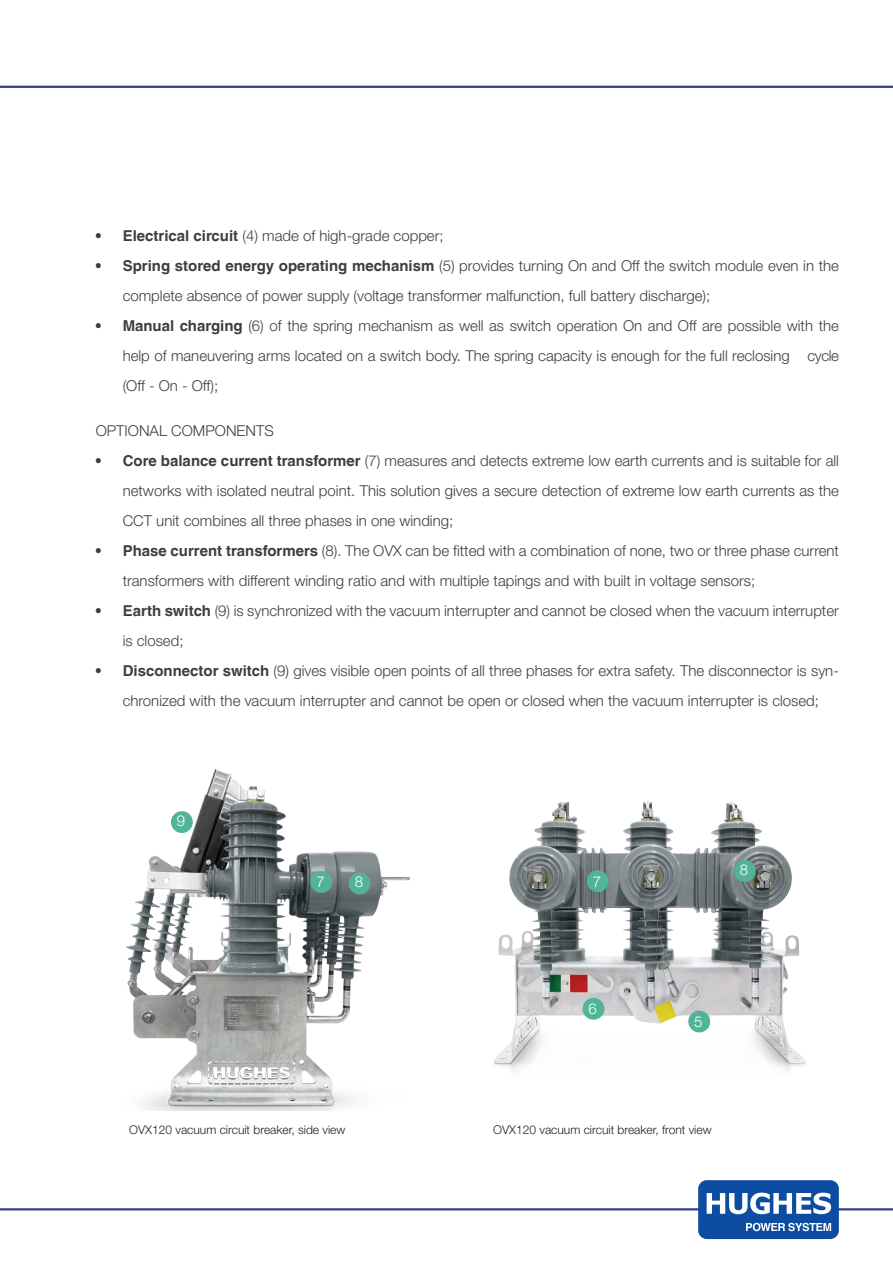
<style>
.page{position:relative;width:893px;height:1263px;background:#fff}
.page>*{position:absolute;margin:0;border:0;box-sizing:border-box;transform-origin:0 0}
.t1{font:300 15px/30px "Helvetica Neue";color:#3e3e3f}
.t2{font:300 15px "Helvetica Neue";color:#fff}
.t3{font:300 12px "Helvetica Neue";color:#231f20}
.s1{font-family:"Helvetica LT";font-weight:700}
</style>
<div class="page">
<img style="left:494px;top:800px;width:312px;height:272px">
<hr style="left:0;top:86px;width:893px;height:2px;background:#364185">
<hr style="left:0;top:1208px;width:893px;height:2px;background:#364185">
<div style="left:698px;top:1180px;width:141px;height:59px;background:#0d4da1;border-radius:9px"></div>
<svg style="left:707px;top:1192px;width:124px;height:22px"></svg>
<svg style="left:746px;top:1223px;width:85px;height:8px"></svg>
<div style="left:583px;top:998px;width:21px;height:22px;background:#52b496;border-radius:50%"></div>
<div style="left:587px;top:870px;width:22px;height:22px;background:#52b496;border-radius:50%"></div>
<div style="left:734px;top:860px;width:22px;height:22px;background:#52b496;border-radius:50%"></div>
<div style="left:688px;top:1010px;width:22px;height:22px;background:#52b496;border-radius:50%"></div>
<img style="left:126px;top:769px;width:284px;height:341px">
<div style="left:310px;top:871px;width:22px;height:22px;background:#52b496;border-radius:50%"></div>
<div style="left:349px;top:872px;width:22px;height:22px;background:#52b496;border-radius:50%"></div>
<p class="t1" style="left:96px;top:220px;width:349px"><span class="s1">• Electrical circuit</span> (4) made of high-grade copper;</p>
<p class="t1" style="left:123px;top:250px;width:718px;text-indent:-27px"><span class="s1">• Spring stored energy operating mechanism</span> (5) provides turning On and Off the switch module even in the complete absence of power supply (voltage transformer malfunction, full battery discharge);</p>
<p class="t1" style="left:123px;top:310px;width:718px;text-align:justify;text-indent:-27px"><span class="s1">• Manual charging</span> (6) of the spring mechanism as well as switch operation On and Off are possible with the help of maneuvering arms located on a switch body. The spring capacity is enough for the full reclosing cycle (Off - On - Off);</p>
<p class="t1" style="left:96px;top:415px;width:180px">OPTIONAL COMPONENTS</p>
<p class="t1" style="left:123px;top:445px;width:718px;text-align:justify;text-indent:-27px"><span class="s1">• Core balance current transformer</span> (7) measures and detects extreme low earth currents and is suitable for all networks with isolated neutral point. This solution gives a secure detection of extreme low earth currents as the CCT unit combines all three phases in one winding;</p>
<p class="t1" style="left:123px;top:535px;width:718px;text-indent:-27px"><span class="s1">• Phase current transformers</span> (8). The OVX can be fitted with a combination of none, two or three phase current transformers with different winding ratio and with multiple tapings and with built in voltage sensors;</p>
<p class="t1" style="left:123px;top:595px;width:718px;text-indent:-27px"><span class="s1">• Earth switch</span> (9) is synchronized with the vacuum interrupter and cannot be closed when the vacuum interrupter is closed;</p>
<p class="t1" style="left:96px;top:655px;width:745px;text-align:center"><span class="s1">• Disconnector switch</span> (9) gives visible open points of all three phases for extra safety. The disconnector is syn&shy;chronized with the vacuum interrupter and cannot be open or closed when the vacuum interrupter is closed;</p>
<p class="t2" style="left:177px;top:811px;width:10px">9</p>
<p class="t2" style="left:316px;top:873px;width:10px">7</p>
<p class="t2" style="left:355px;top:873px;width:10px">8</p>
<p class="t2" style="left:593px;top:872px;width:10px">7</p>
<p class="t2" style="left:740px;top:860px;width:10px">8</p>
<p class="t2" style="left:589px;top:1000px;width:10px">6</p>
<p class="t2" style="left:694px;top:1012px;width:10px">5</p>
<p class="t3" style="left:129px;top:1122px;width:218px">OVX120 vacuum circuit breaker, side view</p>
<p class="t3" style="left:493px;top:1122px;width:220px">OVX120 vacuum circuit breaker, front view</p>
</div>
